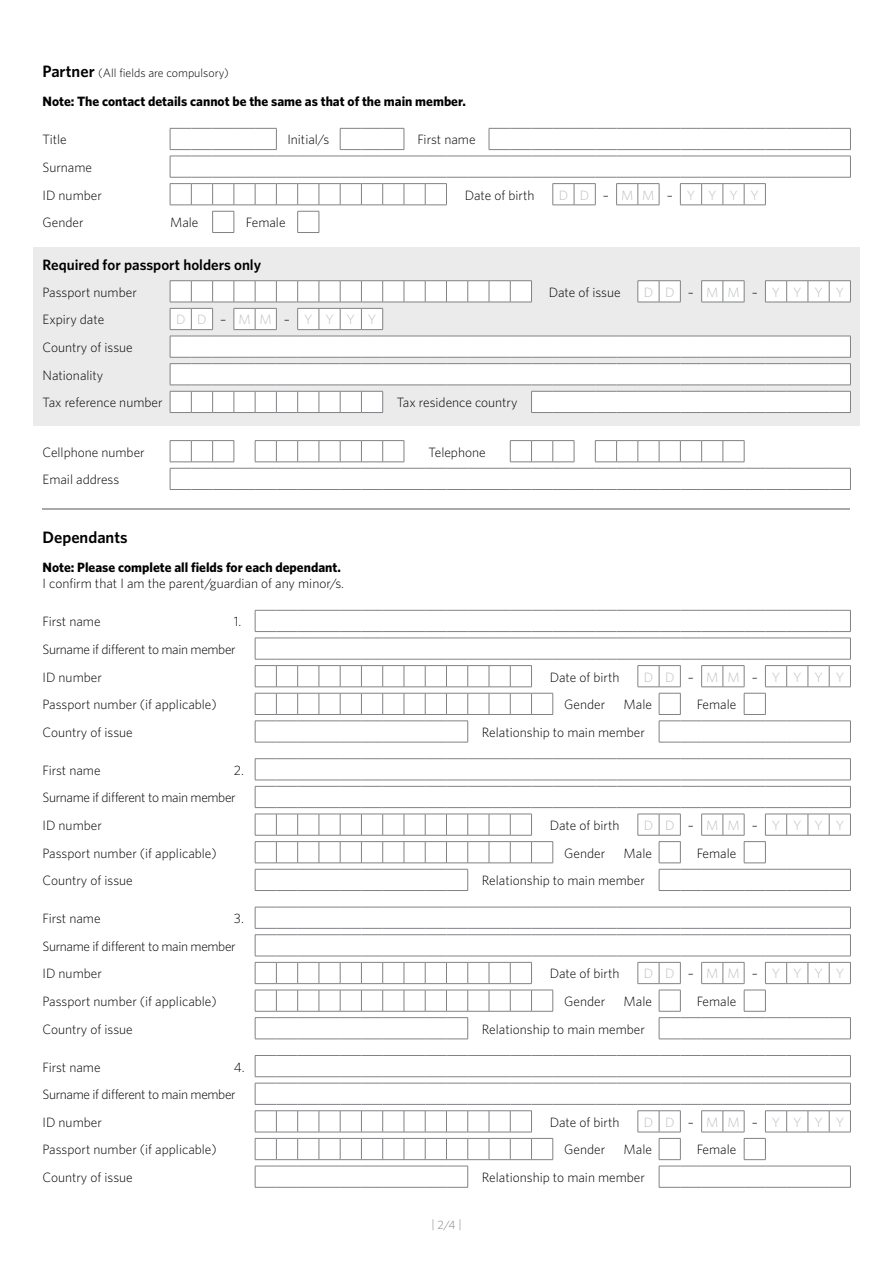
<style>
.page{position:relative;width:893px;height:1263px;background:#fff}
.page>*{position:absolute;margin:0;border:0;box-sizing:border-box;transform-origin:0 0}
.t1{font:600 16.5px "Whitney";color:#000}
.t2{font:600 15px "Whitney";color:#000}
.t3{font:300 13.5px/27.6px "Whitney";color:#000}
.t4{font:300 13.5px/27.6px "Whitney";letter-spacing:-.025em;color:#000}
.t5{font:700 13.5px "Whitney";color:#000}
.t6{font:300 13.5px "Whitney";letter-spacing:.955em;color:#bcbec0}
.t7{font:300 12px "Whitney";color:#000}
.t8{font:300 12px "Whitney";color:#808285}
.s1{font-weight:600;font-size:16.5px}
.s2{color:#000}
</style>
<div class="page">
<hr style="left:43px;top:509px;width:807px;height:1px;background:#a7a9ac">
<svg style="left:255px;top:610px;width:596px;height:22px"></svg>
<svg style="left:255px;top:638px;width:596px;height:77px"></svg>
<svg style="left:659px;top:721px;width:192px;height:22px"></svg>
<svg style="left:255px;top:721px;width:213px;height:22px"></svg>
<svg style="left:255px;top:758px;width:596px;height:50px"></svg>
<svg style="left:638px;top:814px;width:213px;height:77px"></svg>
<svg style="left:255px;top:814px;width:299px;height:77px"></svg>
<svg style="left:255px;top:907px;width:596px;height:77px"></svg>
<svg style="left:659px;top:990px;width:192px;height:50px"></svg>
<svg style="left:255px;top:990px;width:299px;height:50px"></svg>
<svg style="left:255px;top:1055px;width:596px;height:22px"></svg>
<svg style="left:255px;top:1083px;width:596px;height:77px"></svg>
<svg style="left:659px;top:1166px;width:192px;height:22px"></svg>
<svg style="left:255px;top:1166px;width:213px;height:22px"></svg>
<svg style="left:170px;top:440px;width:681px;height:50px"></svg>
<div style="left:33px;top:247px;width:827px;height:178px;background:#ebebec"></div>
<svg style="left:170px;top:280px;width:681px;height:50px"></svg>
<svg style="left:170px;top:336px;width:681px;height:77px"></svg>
<svg style="left:170px;top:128px;width:107px;height:22px"></svg>
<svg style="left:340px;top:128px;width:65px;height:22px"></svg>
<svg style="left:489px;top:128px;width:362px;height:22px"></svg>
<svg style="left:170px;top:156px;width:681px;height:77px"></svg>
<p class="t7" style="left:43px;top:65px;width:188px"><span class="s1">Partner</span> (All fields are compulsory)</p>
<p class="t5" style="left:43px;top:92px;width:425px">Note: The contact details cannot be the same as that of the main member.</p>
<p class="t3" style="left:43px;top:125px;width:26px">Title</p>
<p class="t3" style="left:287px;top:125px;width:43px">Initial/s</p>
<p class="t3" style="left:417px;top:125px;width:60px">First name</p>
<p class="t3" style="left:43px;top:153px;width:61px">Surname<br>ID number</p>
<p class="t3" style="left:465px;top:181px;width:71px">Date of birth</p>
<p class="t6" style="left:559px;top:186px;width:202px">DD<span class="s2">–</span>MM<span class="s2">–</span>YYYY</p>
<p class="t3" style="left:43px;top:208px;width:42px">Gender</p>
<p class="t3" style="left:170px;top:208px;width:30px">Male</p>
<p class="t3" style="left:246px;top:208px;width:41px">Female</p>
<p class="t2" style="left:43px;top:255px;width:220px">Required for passport holders only</p>
<p class="t3" style="left:43px;top:278px;width:96px">Passport number</p>
<p class="t3" style="left:549px;top:278px;width:74px">Date of issue</p>
<p class="t6" style="left:644px;top:283px;width:202px">DD<span class="s2">–</span>MM<span class="s2">–</span>YYYY</p>
<p class="t3" style="left:43px;top:305px;width:63px">Expiry date</p>
<p class="t6" style="left:176px;top:311px;width:202px">DD<span class="s2">–</span>MM<span class="s2">–</span>YYYY</p>
<p class="t3" style="left:43px;top:333px;width:122px">Country of issue<br>Nationality<br>Tax reference number</p>
<p class="t3" style="left:397px;top:388px;width:122px">Tax residence country</p>
<p class="t3" style="left:43px;top:438px;width:104px">Cellphone number</p>
<p class="t3" style="left:429px;top:438px;width:59px">Telephone</p>
<p class="t3" style="left:43px;top:465px;width:78px">Email address</p>
<p class="t1" style="left:43px;top:526px;width:87px">Dependants</p>
<p class="t5" style="left:43px;top:558px;width:300px">Note: Please complete all fields for each dependant.</p>
<p class="t3" style="left:43px;top:569px;width:303px">I confirm that I am the parent/guardian of any minor/s.</p>
<p class="t3" style="left:43px;top:607px;width:60px">First name</p>
<p class="t4" style="left:43px;top:607px;width:200px;text-indent:191px">1.<br>Surname if different to main member<br>ID number</p>
<p class="t3" style="left:550px;top:663px;width:71px">Date of birth</p>
<p class="t6" style="left:644px;top:668px;width:202px">DD<span class="s2">–</span>MM<span class="s2">–</span>YYYY</p>
<p class="t3" style="left:43px;top:690px;width:176px">Passport number (if applicable)</p>
<p class="t3" style="left:564px;top:690px;width:42px">Gender</p>
<p class="t3" style="left:624px;top:690px;width:30px">Male</p>
<p class="t3" style="left:697px;top:690px;width:41px">Female</p>
<p class="t3" style="left:43px;top:718px;width:92px">Country of issue</p>
<p class="t3" style="left:482px;top:718px;width:165px">Relationship to main member</p>
<p class="t3" style="left:43px;top:756px;width:60px">First name</p>
<p class="t4" style="left:43px;top:756px;width:203px;text-indent:191px">2.<br>Surname if different to main member<br>ID number</p>
<p class="t3" style="left:550px;top:811px;width:71px">Date of birth</p>
<p class="t6" style="left:644px;top:816px;width:202px">DD<span class="s2">–</span>MM<span class="s2">–</span>YYYY</p>
<p class="t3" style="left:43px;top:839px;width:176px">Passport number (if applicable)</p>
<p class="t3" style="left:564px;top:839px;width:42px">Gender</p>
<p class="t3" style="left:624px;top:839px;width:30px">Male</p>
<p class="t3" style="left:697px;top:839px;width:41px">Female</p>
<p class="t3" style="left:43px;top:866px;width:92px">Country of issue</p>
<p class="t3" style="left:482px;top:866px;width:165px">Relationship to main member</p>
<p class="t3" style="left:43px;top:904px;width:60px">First name</p>
<p class="t4" style="left:43px;top:904px;width:203px;text-indent:191px">3.<br>Surname if different to main member<br>ID number</p>
<p class="t3" style="left:550px;top:959px;width:71px">Date of birth</p>
<p class="t6" style="left:644px;top:965px;width:202px">DD<span class="s2">–</span>MM<span class="s2">–</span>YYYY</p>
<p class="t3" style="left:43px;top:987px;width:176px">Passport number (if applicable)</p>
<p class="t3" style="left:564px;top:987px;width:42px">Gender</p>
<p class="t3" style="left:624px;top:987px;width:30px">Male</p>
<p class="t3" style="left:697px;top:987px;width:41px">Female</p>
<p class="t3" style="left:43px;top:1015px;width:92px">Country of issue</p>
<p class="t3" style="left:482px;top:1015px;width:165px">Relationship to main member</p>
<p class="t3" style="left:43px;top:1052px;width:60px">First name</p>
<p class="t4" style="left:43px;top:1052px;width:204px;text-indent:191px">4.<br>Surname if different to main member<br>ID number</p>
<p class="t3" style="left:550px;top:1108px;width:71px">Date of birth</p>
<p class="t6" style="left:644px;top:1113px;width:202px">DD<span class="s2">–</span>MM<span class="s2">–</span>YYYY</p>
<p class="t3" style="left:43px;top:1135px;width:176px">Passport number (if applicable)</p>
<p class="t3" style="left:564px;top:1135px;width:42px">Gender</p>
<p class="t3" style="left:624px;top:1135px;width:30px">Male</p>
<p class="t3" style="left:697px;top:1135px;width:41px">Female</p>
<p class="t3" style="left:43px;top:1163px;width:92px">Country of issue</p>
<p class="t3" style="left:482px;top:1163px;width:165px">Relationship to main member</p>
<p class="t8" style="left:431px;top:1217px;width:32px">| 2/4 |</p>
</div>
